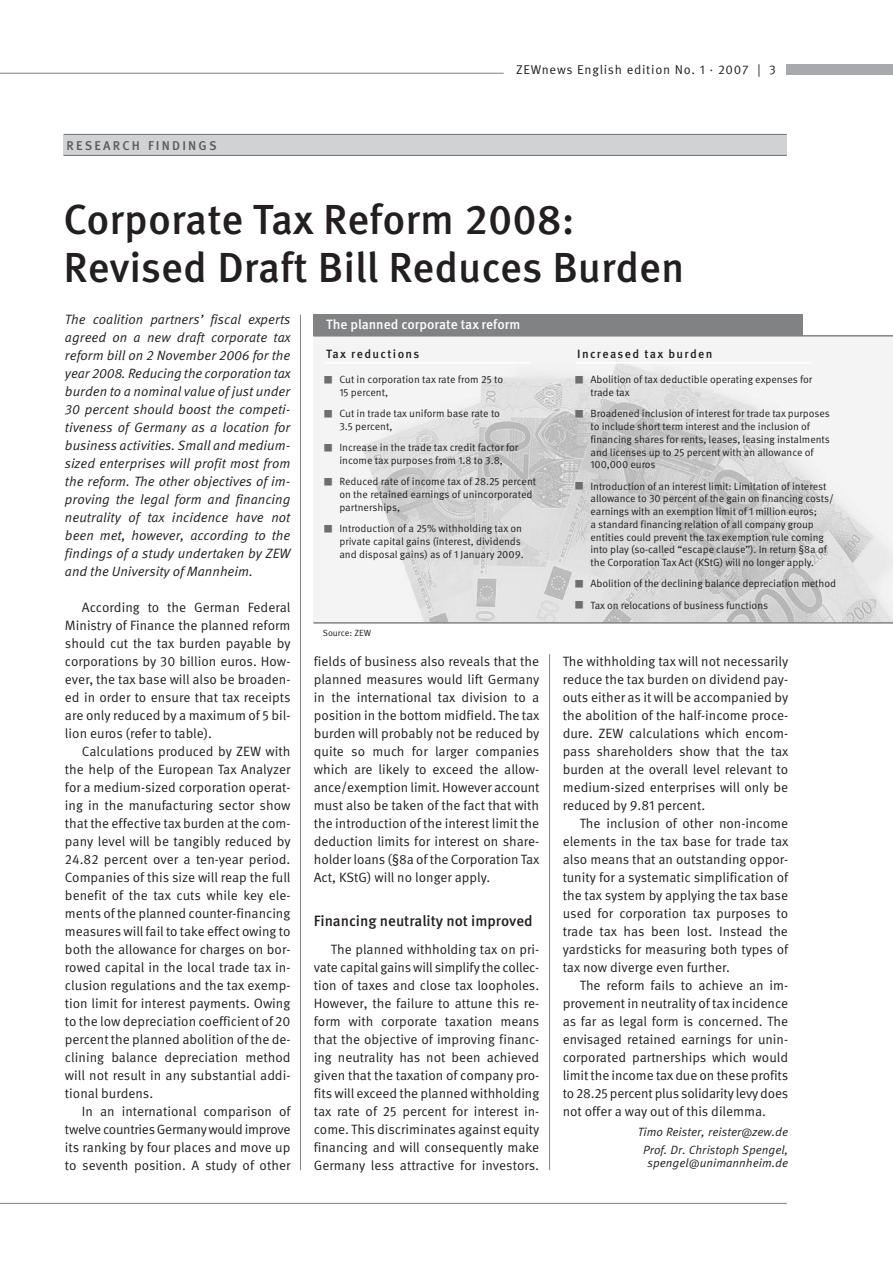
<style>
.page{position:relative;width:893px;height:1263px;background:#fff}
.page>*{position:absolute;margin:0;border:0;box-sizing:border-box;transform-origin:0 0}
.t1{font:500 42px/48px "Meta Pro";color:#231f20}
.t2{font:500 15px "Meta Pro";color:#231f20}
.t3{font:13.5px/18px "Meta Pro";color:#231f20;text-align:justify}
.t4{font:italic 13.5px/18px "Meta Pro";color:#231f20;text-align:justify}
.t5{font:500 13.5px "Meta Pro";color:#fff}
.t6{font:12.75px "Meta Pro";letter-spacing:.06em;color:#231f20}
.t7{font:500 12.75px "Meta Pro";letter-spacing:.17em;color:#58595b}
.t8{font:italic 12px/18.1px "Meta Pro";color:#231f20;text-align:center}
.t9{font:500 12px "Meta Pro";letter-spacing:.115em;color:#231f20}
.t10{font:10.5px/12.8px "Meta Pro";letter-spacing:-.005em;color:#231f20}
.t11{font:9px "Meta Pro";color:#231f20}
</style>
<div class="page">
<hr style="left:0;top:73px;width:503px;height:1px;background:#808284">
<div style="left:786px;top:64px;width:106px;height:10px;background:#a7a9ac"></div>
<hr style="left:0;top:1203px;width:786px;height:1px;background:#808284">
<div style="left:64px;top:135px;width:722px;height:20px;background:#d1d2d4"></div>
<hr style="left:64px;top:155px;width:722px;height:1px;background:#6c6e70">
<hr style="left:64px;top:134px;width:722px;height:1px;background:#6c6e70">
<hr style="left:300px;top:315px;width:1px;height:855px;background:#808284">
<hr style="left:549px;top:654px;width:1px;height:516px;background:#808284">
<div style="left:313px;top:314px;width:489px;height:22px;background:#808284"></div>
<img style="left:313px;top:337px;width:579px;height:285px">
<hr style="left:313px;top:335px;width:579px;height:2px;background:#808284">
<hr style="left:313px;top:622px;width:579px;height:2px;background:#808284">
<hr style="left:324px;top:362px;width:207px;height:2px;background:#fff">
<hr style="left:576px;top:362px;width:236px;height:2px;background:#fff">
<svg style="left:324px;top:376px;width:8px;height:7px"></svg>
<svg style="left:324px;top:410px;width:8px;height:7px"></svg>
<svg style="left:324px;top:444px;width:8px;height:7px"></svg>
<svg style="left:324px;top:478px;width:8px;height:7px"></svg>
<svg style="left:324px;top:525px;width:8px;height:7px"></svg>
<svg style="left:575px;top:376px;width:8px;height:7px"></svg>
<svg style="left:575px;top:410px;width:8px;height:7px"></svg>
<svg style="left:575px;top:482px;width:8px;height:8px"></svg>
<svg style="left:575px;top:580px;width:8px;height:7px"></svg>
<svg style="left:575px;top:601px;width:8px;height:8px"></svg>
<p class="t7" style="left:67px;top:141px;width:151px">RESEARCH FINDINGS</p>
<p class="t6" style="left:516px;top:65px;width:261px">ZEWnews English edition No. 1 · 2007 | 3</p>
<h1 class="t1" style="left:64px;top:199px;width:622px">Corporate Tax Reform 2008:<br>Revised Draft Bill Reduces Burden</h1>
<p class="t5" style="left:326px;top:319px;width:196px">The planned corporate tax reform</p>
<p class="t4" style="left:65px;top:312px;width:227px">The coalition partners’ fiscal experts agreed on a new draft corporate tax reform bill on 2 November 2006 for the year 2008. Reducing the corporation tax burden to a nominal value of just under 30 percent should boost the competi&shy;tiveness of Germany as a location for business activities. Small and medium&shy;sized enterprises will profit most from the reform. The other objectives of im&shy;proving the legal form and financing neutrality of tax incidence have not been met, however, according to the findings of a study undertaken by ZEW and the University of Mannheim.</p>
<p class="t3" style="left:65px;top:599px;width:227px;text-indent:17px">According to the German Federal Ministry of Finance the planned reform should cut the tax burden payable by corporations by 30 billion euros. How&shy;ever, the tax base will also be broaden&shy;ed in order to ensure that tax receipts are only reduced by a maximum of 5 bil&shy;lion euros (refer to table).</p>
<p class="t3" style="left:65px;top:743px;width:227px;text-indent:17px">Calculations produced by ZEW with the help of the European Tax Analyzer for a medium-sized corporation operat&shy;ing in the manufacturing sector show that the effective tax burden at the com&shy;pany level will be tangibly reduced by 24.82 percent over a ten-year period.<br>Companies of this size will reap the full benefit of the tax cuts while key ele&shy;ments of the planned counter-financing measures will fail to take effect owing to both the allowance for charges on bor&shy;rowed capital in the local trade tax in&shy;clusion regulations and the tax exemp&shy;tion limit for interest payments. Owing to the low depreciation coefficient of 20 percent the planned abolition of the de&shy;clining balance depreciation method will not result in any substantial addi&shy;tional burdens.</p>
<p class="t3" style="left:65px;top:1103px;width:227px;text-indent:17px">In an international comparison of twelve countries Germany would improve its ranking by four places and move up to seventh position. A study of other</p>
<p class="t9" style="left:326px;top:349px;width:95px">Tax reductions</p>
<p class="t9" style="left:577px;top:349px;width:137px">Increased tax burden</p>
<p class="t10" style="left:590px;top:374px;width:223px">Abolition of tax deductible operating expenses for trade tax</p>
<p class="t10" style="left:590px;top:408px;width:241px">Broadened inclusion of interest for trade tax purposes to include short term interest and the inclusion of financing shares for rents, leases, leasing instalments and licenses up to 25 percent with an allowance of 100,000 euros</p>
<p class="t10" style="left:590px;top:480px;width:245px">Introduction of an interest limit: Limitation of interest allowance to 30 percent of the gain on financing costs/ earnings with an exemption limit of 1 million euros;<br>a standard financing relation of all company group entities could prevent the tax exemption rule coming into play (so-called “escape clause”). In return §8a of the Corporation Tax Act (KStG) will no longer apply.</p>
<p class="t10" style="left:590px;top:574px;width:247px;line-height:21.3px">Abolition of the declining balance depreciation method<br>Tax on relocations of business functions</p>
<p class="t10" style="left:339px;top:374px;width:165px">Cut in corporation tax rate from 25 to<br>15 percent,</p>
<p class="t10" style="left:339px;top:408px;width:162px">Cut in trade tax uniform base rate to<br>3.5 percent,</p>
<p class="t10" style="left:339px;top:442px;width:180px">Increase in the trade tax credit factor for income tax purposes from 1.8 to 3.8,</p>
<p class="t10" style="left:339px;top:476px;width:198px">Reduced rate of income tax of 28.25 percent on the retained earnings of unincorporated partnerships,</p>
<p class="t10" style="left:339px;top:523px;width:186px">Introduction of a 25% withholding tax on private capital gains (interest, dividends and disposal gains) as of 1 January 2009.</p>
<p class="t11" style="left:323px;top:629px;width:50px">Source: ZEW</p>
<p class="t3" style="left:314px;top:653px;width:227px">fields of business also reveals that the planned measures would lift Germany in the international tax division to a position in the bottom midfield. The tax burden will probably not be reduced by quite so much for larger companies which are likely to exceed the allow&shy;ance/exemption limit. However account must also be taken of the fact that with the introduction of the interest limit the deduction limits for interest on share&shy;holder loans (§8a of the Corporation Tax Act, KStG) will no longer apply.</p>
<p class="t2" style="left:314px;top:915px;width:220px">Financing neutrality not improved</p>
<p class="t3" style="left:314px;top:941px;width:227px;text-indent:17px">The planned withholding tax on pri&shy;vate capital gains will simplify the collec&shy;tion of taxes and close tax loopholes.<br>However, the failure to attune this re&shy;form with corporate taxation means that the objective of improving financ&shy;ing neutrality has not been achieved given that the taxation of company pro&shy;fits will exceed the planned withholding tax rate of 25 percent for interest in&shy;come. This discriminates against equity financing and will consequently make Germany less attractive for investors.</p>
<p class="t3" style="left:562px;top:653px;width:227px">The withholding tax will not necessarily reduce the tax burden on dividend pay&shy;outs either as it will be accompanied by the abolition of the half-income proce&shy;dure. ZEW calculations which encom&shy;pass shareholders show that the tax burden at the overall level relevant to medium-sized enterprises will only be reduced by 9.81 percent.</p>
<p class="t3" style="left:562px;top:815px;width:227px;text-indent:17px">The inclusion of other non-income elements in the tax base for trade tax also means that an outstanding oppor&shy;tunity for a systematic simplification of the tax system by applying the tax base used for corporation tax purposes to trade tax has been lost. Instead the yardsticks for measuring both types of tax now diverge even further.</p>
<p class="t3" style="left:562px;top:977px;width:227px;text-indent:17px">The reform fails to achieve an im&shy;provement in neutrality of tax incidence as far as legal form is concerned. The envisaged retained earnings for unin&shy;corporated partnerships which would limit the income tax due on these profits to 28.25 percent plus solidarity levy does not offer a way out of this dilemma.</p>
<p class="t8" style="left:638px;top:1124px;width:152px">Timo Reister, reister@zew.de<br>Prof. Dr. Christoph Spengel,</p>
<p class="t8" style="left:647px;top:1155px;width:142px">spengel@unimannheim.de</p>
</div>
